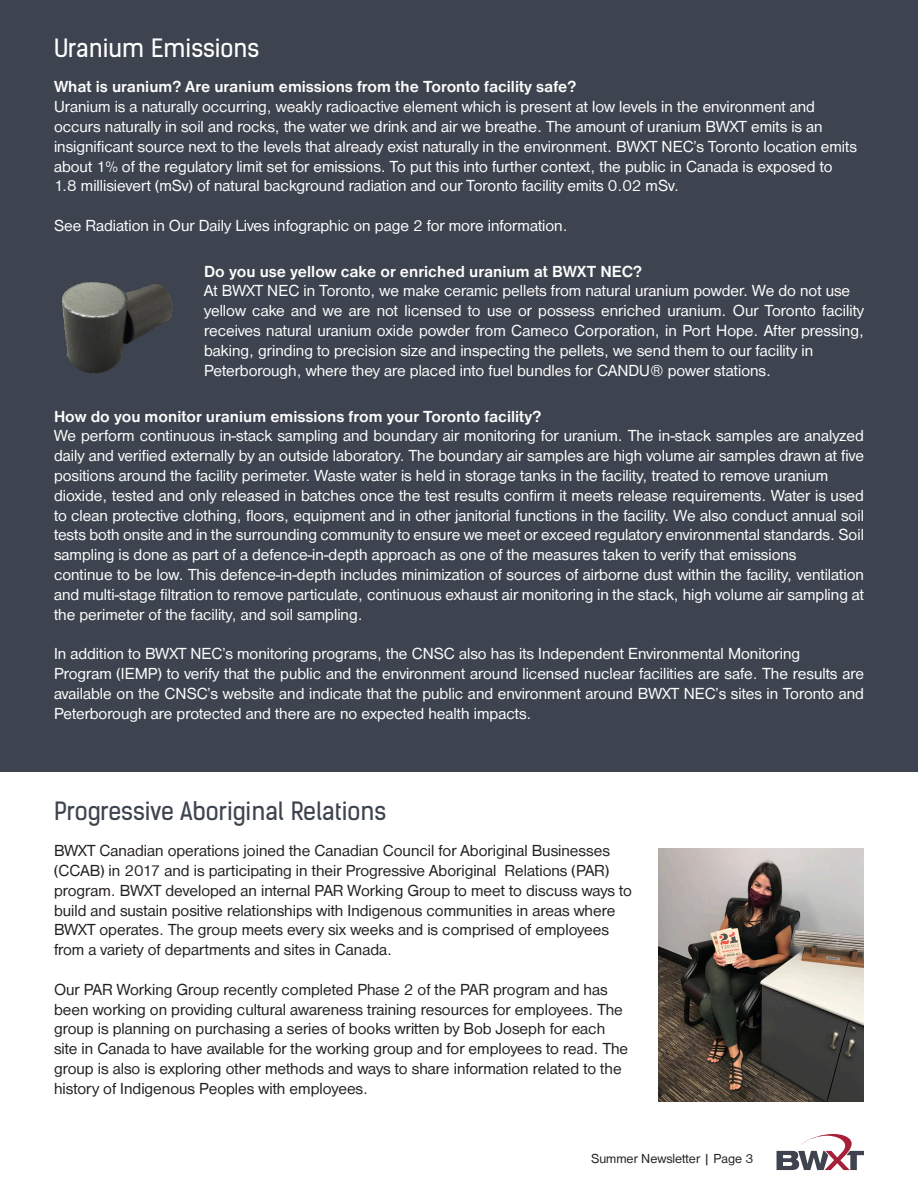
<style>
.page{position:relative;width:918px;height:1188px;background:#fff}
.page>*{position:absolute;margin:0;border:0;box-sizing:border-box;transform-origin:0 0}
.t1{font:24px "Kelson Sans Regular BG";color:#3e444f}
.t2{font:24px "Kelson Sans Regular BG";color:#fff}
.t3{font:16.5px/19.8px "Nimbus San D";color:#fff;text-align:justify}
.t4{font:16.5px/19.8px "Nimbus San D";color:#231f20}
.t5{font:700 16.5px "Nimbus San D";color:#fff}
.t6{font:13.5px "Nimbus San D";color:#231f20}
</style>
<div class="page">
<svg style="left:777px;top:1134px;width:87px;height:36px"></svg>
<div style="left:0;top:0;width:918px;height:772px;background:#3e444f"></div>
<img style="left:658px;top:849px;width:206px;height:253px">
<img style="left:62px;top:282px;width:111px;height:92px">
<p class="t2" style="left:54px;top:33px;width:207px">Uranium Emissions</p>
<p class="t5" style="left:54px;top:78px;width:524px">What is uranium? Are uranium emissions from the Toronto facility safe?</p>
<p class="t3" style="left:54px;top:97px;width:763px">Uranium is a naturally occurring, weakly radioactive element which is present at low levels in the environment and</p>
<p class="t3" style="left:54px;top:117px;width:804px;text-align:left">occurs naturally in soil and rocks, the water we drink and air we breathe. The amount of uranium BWXT emits is an insignificant source next to the levels that already exist naturally in the environment. BWXT NEC’s Toronto location emits about 1% of the regulatory limit set for emissions. To put this into further context, the public in Canada is exposed to</p>
<p class="t3" style="left:54px;top:176px;width:626px">1.8 millisievert (mSv) of natural background radiation and our Toronto facility emits 0.02 mSv.</p>
<p class="t3" style="left:54px;top:216px;width:515px">See Radiation in Our Daily Lives infographic on page 2 for more information.</p>
<p class="t5" style="left:204px;top:262px;width:439px">Do you use yellow cake or enriched uranium at BWXT NEC?</p>
<p class="t3" style="left:204px;top:281px;width:648px">At BWXT NEC in Toronto, we make ceramic pellets from natural uranium powder. We do not use</p>
<p class="t3" style="left:204px;top:301px;width:661px">yellow cake and we are not licensed to use or possess enriched uranium. Our Toronto facility receives natural uranium oxide powder from Cameco Corporation, in Port Hope. After pressing, baking, grinding to precision size and inspecting the pellets, we send them to our facility in</p>
<p class="t3" style="left:204px;top:360px;width:569px">Peterborough, where they are placed into fuel bundles for CANDU® power stations.</p>
<p class="t5" style="left:54px;top:407px;width:489px">How do you monitor uranium emissions from your Toronto facility?</p>
<p class="t3" style="left:54px;top:426px;width:811px">We perform continuous in-stack sampling and boundary air monitoring for uranium. The in-stack samples are analyzed daily and verified externally by an outside laboratory. The boundary air samples are high volume air samples drawn at five positions around the facility perimeter. Waste water is held in storage tanks in the facility, treated to remove uranium</p>
<p class="t3" style="left:54px;top:486px;width:812px">dioxide, tested and only released in batches once the test results confirm it meets release requirements. Water is used to clean protective clothing, floors, equipment and in other janitorial functions in the facility. We also conduct annual soil tests both onsite and in the surrounding community to ensure we meet or exceed regulatory environmental standards. Soil sampling is done as part of a defence-in-depth approach as one of the measures taken to verify that emissions</p>
<p class="t3" style="left:54px;top:565px;width:812px">continue to be low. This defence-in-depth includes minimization of sources of airborne dust within the facility, ventilation and multi-stage filtration to remove particulate, continuous exhaust air monitoring in the stack, high volume air sampling at the perimeter of the facility, and soil sampling.</p>
<p class="t3" style="left:54px;top:644px;width:748px">In addition to BWXT NEC’s monitoring programs, the CNSC also has its Independent Environmental Monitoring</p>
<p class="t3" style="left:54px;top:664px;width:811px">Program (IEMP) to verify that the public and the environment around licensed nuclear facilities are safe. The results are available on the CNSC’s website and indicate that the public and environment around BWXT NEC’s sites in Toronto and Peterborough are protected and there are no expected health impacts.</p>
<p class="t1" style="left:54px;top:797px;width:334px">Progressive Aboriginal Relations</p>
<p class="t4" style="left:54px;top:841px;width:580px">BWXT Canadian operations joined the Canadian Council for Aboriginal Businesses (CCAB) in 2017 and is participating in their Progressive Aboriginal Relations (PAR) program. BWXT developed an internal PAR Working Group to meet to discuss ways to build and sustain positive relationships with Indigenous communities in areas where BWXT operates. The group meets every six weeks and is comprised of employees from a variety of departments and sites in Canada.</p>
<p class="t4" style="left:54px;top:980px;width:576px">Our PAR Working Group recently completed Phase 2 of the PAR program and has been working on providing cultural awareness training resources for employees. The group is planning on purchasing a series of books written by Bob Joseph for each site in Canada to have available for the working group and for employees to read. The group is also is exploring other methods and ways to share information related to the history of Indigenous Peoples with employees.</p>
<p class="t6" style="left:591px;top:1151px;width:164px">Summer Newsletter | Page 3</p>
</div>
